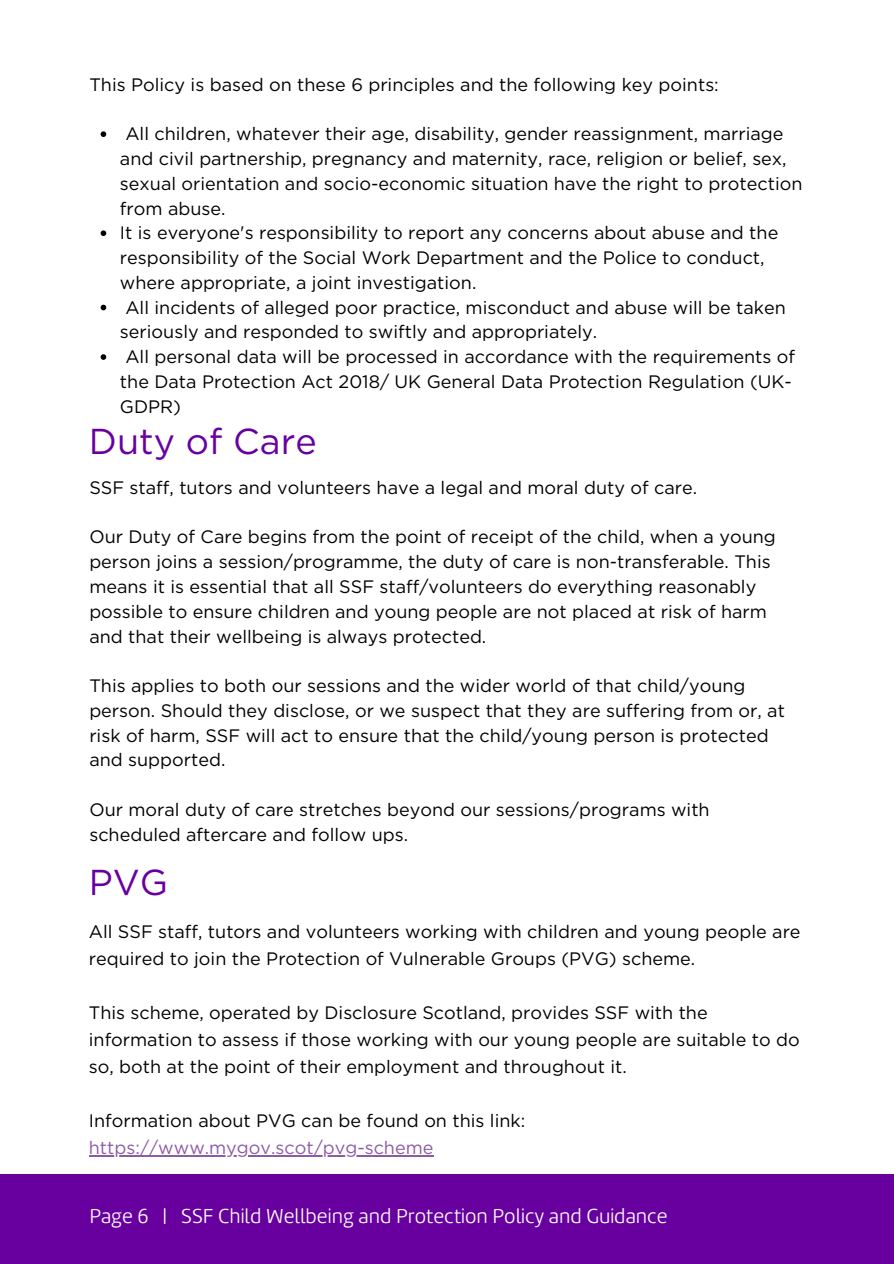
<style>
.page{position:relative;width:894px;height:1264px;background:#fff}
.page>*{position:absolute;margin:0;border:0;box-sizing:border-box;transform-origin:0 0}
.t1{font:36px "Gotham";color:#6800a0}
.t2{font:21px "Amelia Rounded Light";color:#fff}
.t3{font:18px/24.8px "Gotham";color:#000}
.t4{font:18px "Gotham";color:#8c5ba6}
</style>
<div class="page">
<svg style="left:101px;top:131px;width:5px;height:6px"></svg>
<svg style="left:101px;top:230px;width:5px;height:6px"></svg>
<svg style="left:101px;top:305px;width:5px;height:5px"></svg>
<svg style="left:101px;top:354px;width:5px;height:6px"></svg>
<div style="left:0;top:1174px;width:893px;height:89px;background:#6800a0"></div>
<hr style="left:89px;top:1155px;width:344px;height:1px;background:#8c5ba6">
<p class="t3" style="left:89px;top:72px;width:631px">This Policy is based on these 6 principles and the following key points:</p>
<p class="t3" style="left:120px;top:121px;width:683px;text-indent:5px">All children, whatever their age, disability, gender reassignment, marriage and civil partnership, pregnancy and maternity, race, religion or belief, sex, sexual orientation and socio-economic situation have the right to protection from abuse.</p>
<p class="t3" style="left:120px;top:220px;width:659px">It is everyone's responsibility to report any concerns about abuse and the responsibility of the Social Work Department and the Police to conduct, where appropriate, a joint investigation.</p>
<p class="t3" style="left:120px;top:295px;width:667px;text-indent:5px">All incidents of alleged poor practice, misconduct and abuse will be taken seriously and responded to swiftly and appropriately.</p>
<p class="t3" style="left:120px;top:344px;width:676px;text-indent:5px">All personal data will be processed in accordance with the requirements of the Data Protection Act 2018/ UK General Data Protection Regulation (UK-<br>GDPR)</p>
<p class="t1" style="left:89px;top:419px;width:229px">Duty of Care</p>
<p class="t3" style="left:89px;top:475px;width:609px">SSF staff, tutors and volunteers have a legal and moral duty of care.</p>
<p class="t3" style="left:89px;top:524px;width:687px">Our Duty of Care begins from the point of receipt of the child, when a young person joins a session/programme, the duty of care is non-transferable. This means it is essential that all SSF staff/volunteers do everything reasonably possible to ensure children and young people are not placed at risk of harm and that their wellbeing is always protected.</p>
<p class="t3" style="left:89px;top:673px;width:697px">This applies to both our sessions and the wider world of that child/young person. Should they disclose, or we suspect that they are suffering from or, at risk of harm, SSF will act to ensure that the child/young person is protected and supported.</p>
<h1 class="t3" style="left:89px;top:797px;width:621px">Our moral duty of care stretches beyond our sessions/programs with scheduled aftercare and follow ups.</h1>
<p class="t1" style="left:89px;top:860px;width:81px">PVG</p>
<p class="t3" style="left:89px;top:918px;width:713px;line-height:27px">All SSF staff, tutors and volunteers working with children and young people are required to join the Protection of Vulnerable Groups (PVG) scheme.</p>
<p class="t3" style="left:89px;top:999px;width:712px;line-height:27px">This scheme, operated by Disclosure Scotland, provides SSF with the information to assess if those working with our young people are suitable to do so, both at the point of their employment and throughout it.</p>
<h3 class="t3" style="left:89px;top:1108px;width:438px">Information about PVG can be found on this link:</h3>
<p class="t4" style="left:89px;top:1136px;width:346px">https://www.mygov.scot/pvg-scheme</p>
<h2 class="t2" style="left:89px;top:1207px;width:579px">Page 6 | SSF Child Wellbeing and Protection Policy and Guidance</h2>
</div>
